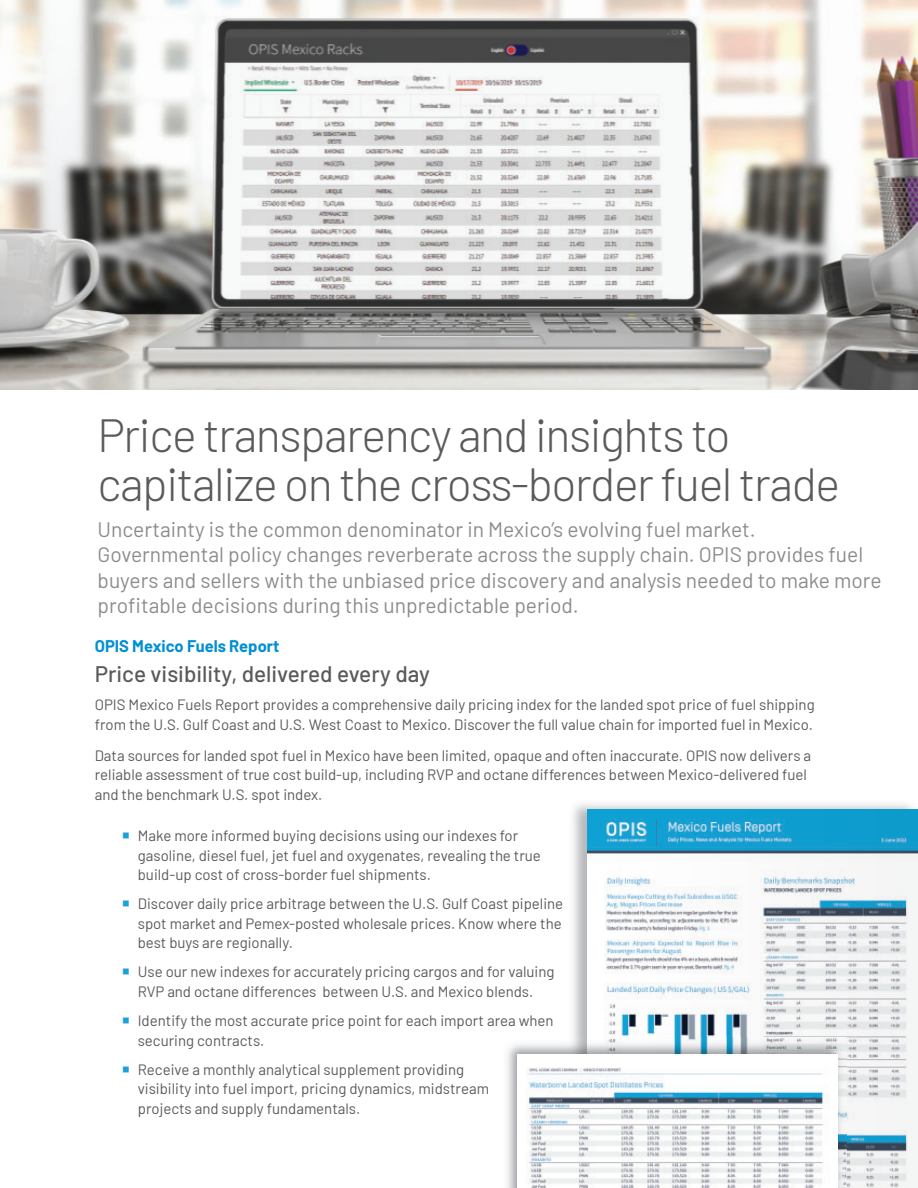
<style>
.page{position:relative;width:918px;height:1188px;background:#fff}
.page>*{position:absolute;margin:0;border:0;box-sizing:border-box;transform-origin:0 0}
.t1{font:300 46.5px/49.9px "Barlow";letter-spacing:-.03em;color:#5a5a5d}
.t2{font:500 22.5px "Barlow";color:#5a5a5d}
.t3{font:21px/25.5px "Barlow";color:#8a8c8f}
.t4{font:700 16.5px "Barlow";color:#008fd3}
.t5{font:15px/19.5px "Barlow";color:#5a5a5d}
.s1{color:#1d9fda}
</style>
<div class="page">
<img style="left:573px;top:804px;width:345px;height:233px">
<img style="left:588px;top:810px;width:330px;height:378px">
<img style="left:0;top:0;width:918px;height:390px">
<img style="left:507px;top:1037px;width:340px;height:151px">
<div style="left:517px;top:1055px;width:321px;height:133px;background:#fff"></div>
<img style="left:526px;top:1067px;width:298px;height:121px">
<h1 class="t1" style="left:98px;top:408px;width:744px">Price transparency and insights to capitalize on the cross-border fuel trade</h1>
<p class="t3" style="left:98px;top:515px;width:786px">Uncertainty is the common denominator in Mexico’s evolving fuel market.<br>Governmental policy changes reverberate across the supply chain. OPIS provides fuel buyers and sellers with the unbiased price discovery and analysis needed to make more profitable decisions during this unpredictable period.</p>
<p class="t4" style="left:95px;top:635px;width:186px">OPIS Mexico Fuels Report</p>
<h2 class="t2" style="left:95px;top:659px;width:337px">Price visibility, delivered every day</h2>
<p class="t5" style="left:95px;top:695px;width:721px">OPIS Mexico Fuels Report provides a comprehensive daily pricing index for the landed spot price of fuel shipping from the U.S. Gulf Coast and U.S. West Coast to Mexico. Discover the full value chain for imported fuel in Mexico.</p>
<p class="t5" style="left:95px;top:745px;width:718px">Data sources for landed spot fuel in Mexico have been limited, opaque and often inaccurate. OPIS now delivers a reliable assessment of true cost build-up, including RVP and octane differences between Mexico-delivered fuel and the benchmark U.S. spot index.</p>
<p class="t5" style="left:138px;top:825px;width:405px;text-indent:-16px"><span class="s1">○</span> Make more informed buying decisions using our indexes for gasoline, diesel fuel, jet fuel and oxygenates, revealing the true build-up cost of cross-border fuel shipments.</p>
<p class="t5" style="left:138px;top:893px;width:427px;text-align:justify;text-indent:-16px"><span class="s1">○</span> Discover daily price arbitrage between the U.S. Gulf Coast pipeline spot market and Pemex-posted wholesale prices. Know where the best buys are regionally.</p>
<p class="t5" style="left:122px;top:962px;width:434px;text-align:center"><span class="s1">○</span> Use our new indexes for accurately pricing cargos and for valuing<br>RVP and octane differences between U.S. and Mexico blends.</p>
<p class="t5" style="left:138px;top:1010px;width:417px;text-indent:-16px"><span class="s1">○</span> Identify the most accurate price point for each import area when securing contracts.</p>
<p class="t5" style="left:138px;top:1059px;width:353px;text-indent:-16px"><span class="s1">○</span> Receive a monthly analytical supplement providing visibility into fuel import, pricing dynamics, midstream projects and supply fundamentals.</p>
</div>
